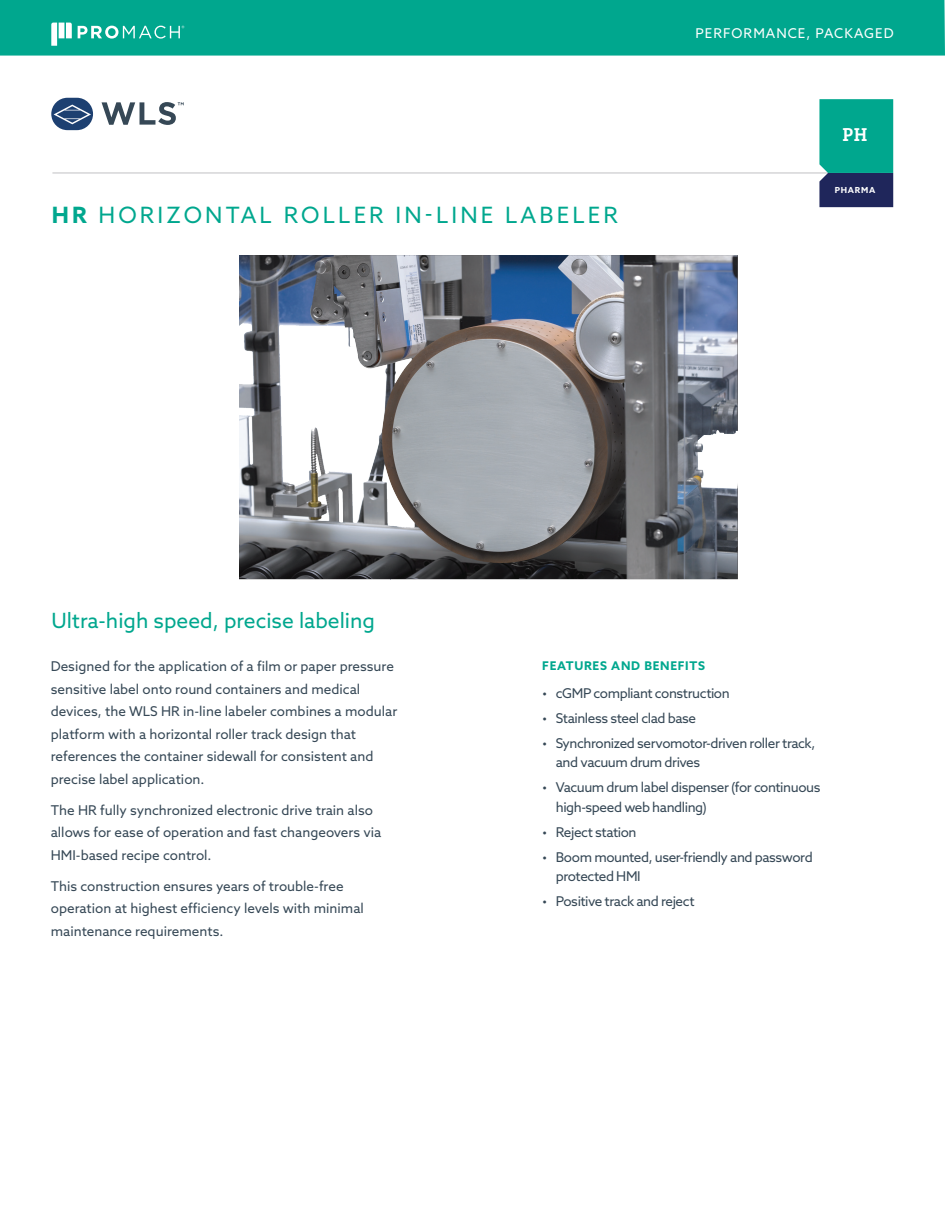
<style>
.page{position:relative;width:945px;height:1215px;background:#fff}
.page>*{position:absolute;margin:0;border:0;box-sizing:border-box;transform-origin:0 0}
.H2___Heading_Green{font:22.5px "Azo Sans";letter-spacing:.14em;color:#00a78e}
.Intro_line{font:21px "Azo Sans";color:#00a78e}
.t1{font:500 19.05px "Vista Slab OTCE";color:#fff}
.B1_-_Body_-_Standard{font:13.5px/22.5px "Azo Sans";color:#364856}
.B1_-_Body_-_Standard-2{font:13.5px/19.5px "Azo Sans";letter-spacing:-.03em;color:#364856}
.B1_-_Body_-_Standard-3{font:13.5px "Azo Sans";letter-spacing:-.035em;color:#364856}
.t2{font:13.5px "Azo Sans";letter-spacing:.075em;color:#fff}
.H7_-_Heading_Green{font:700 12px "Azo Sans";letter-spacing:.06em;color:#00a78e}
.t3{font:700 8.4px "Azo Sans";letter-spacing:.09em;color:#fff}
.s1{font-weight:700}
</style>
<div class="page">
<div style="left:51px;top:98px;width:42px;height:32px;background:#1d4071;border-radius:16px"></div>
<svg style="left:54px;top:105px;width:37px;height:19px"></svg>
<svg style="left:102px;top:102px;width:82px;height:23px"></svg>
<hr style="left:52px;top:172px;width:829px;height:2px;background:#d5d5d7">
<svg style="left:819px;top:99px;width:74px;height:108px;background:#0d8080"></svg>
<img style="left:239px;top:255px;width:498px;height:325px">
<div style="left:0;top:0;width:945px;height:56px;background:#00a78e"></div>
<svg style="left:51px;top:23px;width:21px;height:23px"></svg>
<svg style="left:78px;top:26px;width:106px;height:13px"></svg>
<p class="t2" style="left:696px;top:24px;width:200px">PERFORMANCE, PACKAGED</p>
<p class="t1" style="left:842px;top:124px;width:27px">PH</p>
<p class="H2___Heading_Green" style="left:52px;top:200px;width:568px"><span class="s1">HR</span> HORIZONTAL ROLLER IN-LINE LABELER</p>
<p class="t3" style="left:835px;top:185px;width:42px">PHARMA</p>
<p class="Intro_line" style="left:51px;top:607px;width:325px">Ultra-high speed, precise labeling</p>
<p class="B1_-_Body_-_Standard" style="left:51px;top:655px;width:348px">Designed for the application of a film or paper pressure sensitive label onto round containers and medical devices, the WLS HR in-line labeler combines a modular platform with a horizontal roller track design that references the container sidewall for consistent and precise label application.</p>
<p class="B1_-_Body_-_Standard" style="left:51px;top:799px;width:332px">The HR fully synchronized electronic drive train also allows for ease of operation and fast changeovers via<br>HMI-based recipe control.</p>
<p class="B1_-_Body_-_Standard" style="left:51px;top:875px;width:315px">This construction ensures years of trouble-free operation at highest efficiency levels with minimal maintenance requirements.</p>
<p class="H7_-_Heading_Green" style="left:542px;top:658px;width:164px">FEATURES AND BENEFITS</p>
<p class="B1_-_Body_-_Standard-2" style="left:542px;top:683px;width:189px">• cGMP compliant construction</p>
<p class="B1_-_Body_-_Standard-2" style="left:542px;top:708px;width:155px">• Stainless steel clad base</p>
<p class="B1_-_Body_-_Standard-2" style="left:556px;top:733px;width:261px;text-indent:-14px">• Synchronized servomotor-driven roller track, and vacuum drum drives</p>
<p class="B1_-_Body_-_Standard-2" style="left:556px;top:778px;width:266px;text-indent:-14px">• Vacuum drum label dispenser (for continuous high-speed web handling)</p>
<p class="B1_-_Body_-_Standard-2" style="left:542px;top:822px;width:96px">• Reject station</p>
<p class="B1_-_Body_-_Standard-2" style="left:556px;top:847px;width:259px;text-indent:-14px">• Boom mounted, user-friendly and password protected HMI</p>
<p class="B1_-_Body_-_Standard-3" style="left:542px;top:892px;width:154px">• Positive track and reject</p>
</div>
